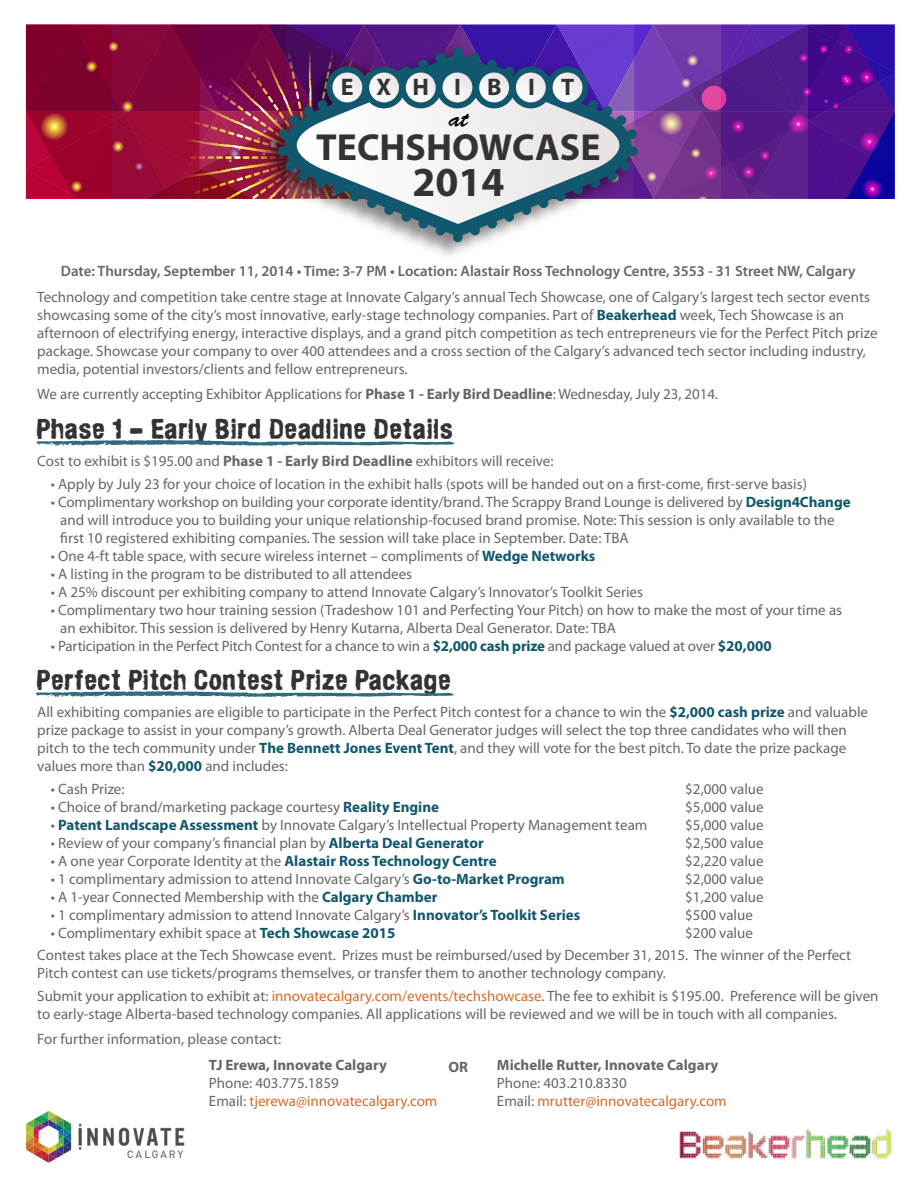
<style>
.page{position:relative;width:918px;height:1188px;background:#fff}
.page>*{position:absolute;margin:0;border:0;box-sizing:border-box;transform-origin:0 0}
.t1{font:700 41.4px "Myriad Pro";color:#333}
.t2{font:700 37.8px "Myriad Pro";color:#333}
.t3{font:25.5px "Army Chalk";color:#333}
.t4{font:700 24px "Myriad Pro";letter-spacing:1.065em;color:#333}
.t5{font:24px "Brush Script Std";color:#000}
.t6{font:15px/18px "Myriad Pro";color:#666}
.t7{font:600 15px "Myriad Pro";color:#666}
.t8{font:15px/18px "Myriad Pro";color:#da6a27}
.t9{font:700 15px "Myriad Pro";color:#666}
.s1{font-weight:700;color:#11576d}
.s2{font-weight:700}
.s3{color:#da6a27}
.s4{color:#666}
</style>
<div class="page">
<hr style="left:78px;top:1128px;width:4px;height:18px;background:#b2b0ac">
<svg style="left:79px;top:1124px;width:105px;height:34px"></svg>
<svg style="left:26px;top:1111px;width:45px;height:52px"></svg>
<svg style="left:36px;top:440px;width:419px;height:6px"></svg>
<svg style="left:26px;top:25px;width:869px;height:174px;background:#74196c"></svg>
<svg style="left:278px;top:47px;width:360px;height:195px"></svg>
<svg style="left:35px;top:691px;width:419px;height:7px"></svg>
<img style="left:679px;top:1129px;width:213px;height:30px">
<h3 class="t4" style="left:341px;top:71px;width:235px">EXHIBIT</h3>
<h3 class="t5" style="left:450px;top:105px;width:20px">at</h3>
<h2 class="t2" style="left:316px;top:123px;width:286px">TECHSHOWCASE</h2>
<h1 class="t1" style="left:412px;top:155px;width:94px">2014</h1>
<p class="t7" style="left:61px;top:262px;width:796px">Date: Thursday, September 11, 2014 • Time: 3-7 PM • Location: Alastair Ross Technology Centre, 3553 - 31 Street NW, Calgary</p>
<p class="t6" style="left:37px;top:287px;width:842px">Technology and competition take centre stage at Innovate Calgary’s annual Tech Showcase, one of Calgary’s largest tech sector events showcasing some of the city’s most innovative, early-stage technology companies. Part of <span class="s1">Beakerhead</span> week, Tech Showcase is an afternoon of electrifying energy, interactive displays, and a grand pitch competition as tech entrepreneurs vie for the Perfect Pitch prize package. Showcase your company to over 400 attendees and a cross section of the Calgary’s advanced tech sector including industry, media, potential investors/clients and fellow entrepreneurs.</p>
<p class="t6" style="left:37px;top:385px;width:682px">We are currently accepting Exhibitor Applications for <span class="s2">Phase 1 - Early Bird Deadline</span>: Wednesday, July 23, 2014.</p>
<h3 class="t3" style="left:37px;top:415px;width:418px">Phase 1 - Early Bird Deadline Details</h3>
<p class="t6" style="left:37px;top:452px;width:518px">Cost to exhibit is $195.00 and <span class="s2">Phase 1 - Early Bird Deadline</span> exhibitors will receive:</p>
<p class="t6" style="left:51px;top:474px;width:758px">• Apply by July 23 for your choice of location in the exhibit halls (spots will be handed out on a first-come, first-serve basis)</p>
<p class="t6" style="left:60px;top:492px;width:792px;text-indent:-10px">• Complimentary workshop on building your corporate identity/brand. The Scrappy Brand Lounge is delivered by <span class="s1">Design4Change </span>and will introduce you to building your unique relationship-focused brand promise. Note: This session is only available to the first 10 registered exhibiting companies. The session will take place in September. Date: TBA</p>
<p class="t6" style="left:51px;top:546px;width:546px">• One 4-ft table space, with secure wireless internet – compliments of <span class="s1">Wedge Networks</span></p>
<p class="t6" style="left:51px;top:564px;width:363px">• A listing in the program to be distributed to all attendees</p>
<p class="t6" style="left:51px;top:582px;width:594px">• A 25% discount per exhibiting company to attend Innovate Calgary’s Innovator’s Toolkit Series</p>
<p class="t6" style="left:60px;top:600px;width:783px;text-indent:-10px">• Complimentary two hour training session (Tradeshow 101 and Perfecting Your Pitch) on how to make the most of your time as an exhibitor. This session is delivered by Henry Kutarna, Alberta Deal Generator. Date: TBA</p>
<p class="t6" style="left:51px;top:636px;width:722px">• Participation in the Perfect Pitch Contest for a chance to win a <span class="s1">$2,000 cash prize</span> and package valued at over <span class="s1">$20,000</span></p>
<h3 class="t3" style="left:37px;top:666px;width:416px">Perfect Pitch Contest Prize Package</h3>
<p class="t6" style="left:37px;top:703px;width:832px">All exhibiting companies are eligible to participate in the Perfect Pitch contest for a chance to win the <span class="s1">$2,000 cash prize</span> and valuable prize package to assist in your company’s growth. Alberta Deal Generator judges will select the top three candidates who will then pitch to the tech community under <span class="s1">The Bennett Jones Event Tent</span>, and they will vote for the best pitch. To date the prize package values more than <span class="s1">$20,000</span> and includes:</p>
<p class="t6" style="left:51px;top:780px;width:75px">• Cash Prize:</p>
<p class="t6" style="left:685px;top:780px;width:80px">$2,000 value</p>
<p class="t6" style="left:51px;top:798px;width:390px">• Choice of brand/marketing package courtesy <span class="s1">Reality Engine</span></p>
<p class="t6" style="left:685px;top:798px;width:80px">$5,000 value</p>
<p class="t6" style="left:51px;top:816px;width:598px">• <span class="s1">Patent Landscape Assessment</span> by Innovate Calgary’s Intellectual Property Management team</p>
<p class="t6" style="left:685px;top:816px;width:80px">$5,000 value</p>
<p class="t6" style="left:51px;top:834px;width:434px">• Review of your company’s financial plan by <span class="s1">Alberta Deal Generator</span></p>
<p class="t6" style="left:685px;top:834px;width:80px">$2,500 value</p>
<p class="t6" style="left:51px;top:852px;width:448px">• A one year Corporate Identity at the <span class="s1">Alastair Ross Technology Centre</span></p>
<p class="t6" style="left:685px;top:852px;width:80px">$2,220 value</p>
<p class="t6" style="left:51px;top:870px;width:516px">• 1 complimentary admission to attend Innovate Calgary’s <span class="s1">Go-to-Market Program</span></p>
<p class="t6" style="left:685px;top:870px;width:80px">$2,000 value</p>
<p class="t6" style="left:51px;top:888px;width:388px">• A 1-year Connected Membership with the <span class="s1">Calgary Chamber</span></p>
<p class="t6" style="left:685px;top:888px;width:80px">$1,200 value</p>
<p class="t6" style="left:51px;top:906px;width:531px">• 1 complimentary admission to attend Innovate Calgary’s <span class="s1">Innovator’s Toolkit Series</span></p>
<p class="t6" style="left:685px;top:906px;width:69px">$500 value</p>
<p class="t6" style="left:51px;top:924px;width:346px">• Complimentary exhibit space at <span class="s1">Tech Showcase 2015</span></p>
<p class="t6" style="left:37px;top:921px;width:815px;line-height:22.5px;text-indent:648px">$200 value<br>Contest takes place at the Tech Showcase event. Prizes must be reimbursed/used by December 31, 2015. The winner of the Perfect</p>
<p class="t6" style="left:37px;top:962px;width:843px;line-height:22.5px">Pitch contest can use tickets/programs themselves, or transfer them to another technology company.<br>Submit your application to exhibit at: <span class="s3">innovatecalgary.com/events/techshowcase</span>. The fee to exhibit is $195.00. Preference will be given</p>
<p class="t6" style="left:37px;top:1001px;width:801px;line-height:25.5px">to early-stage Alberta-based technology companies. All applications will be reviewed and we will be in touch with all companies.<br>For further information, please contact:</p>
<p class="t9" style="left:209px;top:1056px;width:179px">TJ Erewa, Innovate Calgary</p>
<p class="t8" style="left:209px;top:1074px;width:230px"><span class="s4">Phone: 403.775.1859<br>Email:</span> tjerewa@innovatecalgary.com</p>
<p class="t9" style="left:449px;top:1057px;width:21px">OR</p>
<p class="t9" style="left:497px;top:1056px;width:223px">Michelle Rutter, Innovate Calgary</p>
<p class="t8" style="left:497px;top:1074px;width:231px"><span class="s4">Phone: 403.210.8330<br>Email:</span> mrutter@innovatecalgary.com</p>
</div>
